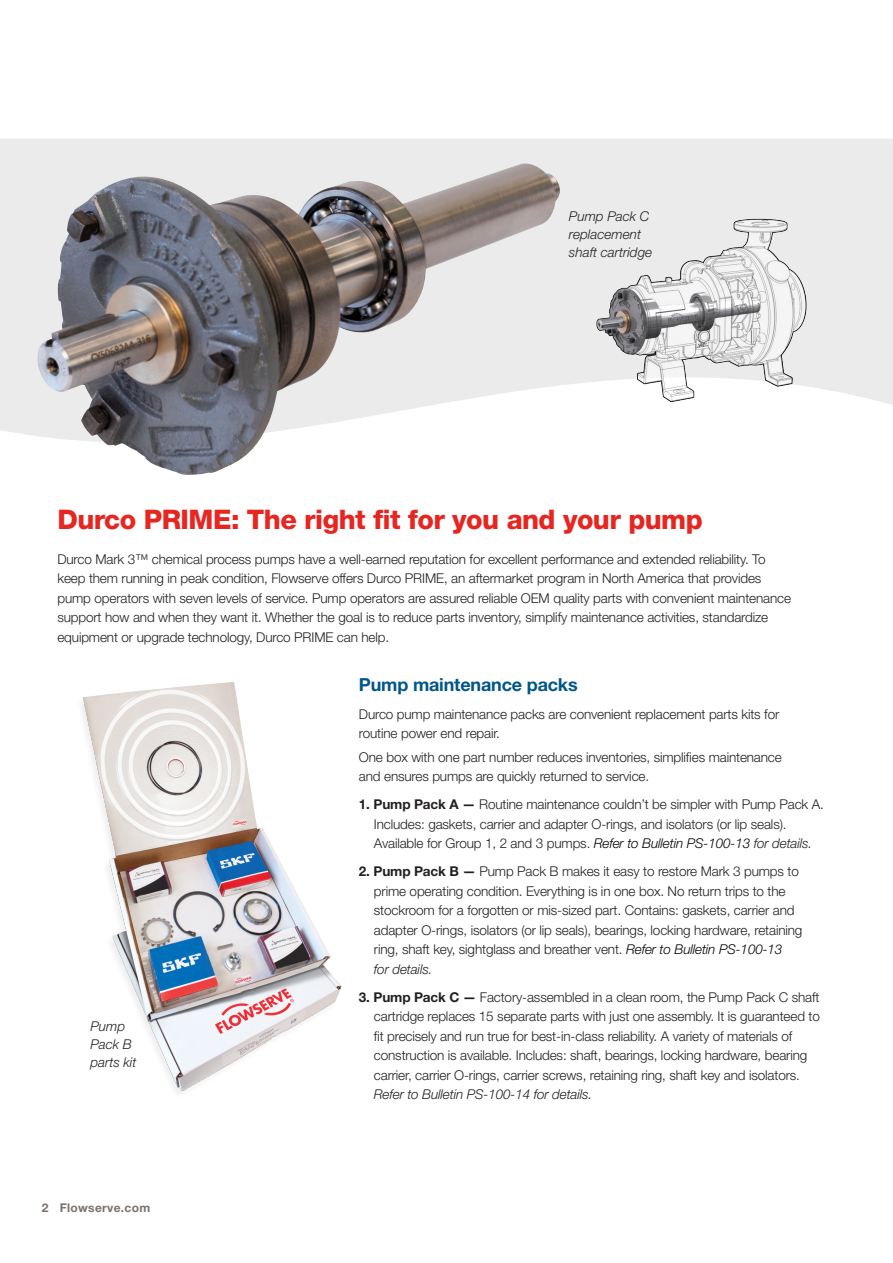
<style>
.page{position:relative;width:893px;height:1263px;background:#fff}
.page>*{position:absolute;margin:0;border:0;box-sizing:border-box;transform-origin:0 0}
.Headline_Level_1__re{font:800 27px "Helvetica Neue LT Std";letter-spacing:-.02em;color:#e72621}
.Subhead_Level_1__blu{font:700 18px "Helvetica Neue LT Std";letter-spacing:-.01em;color:#00568a}
.Bullets{font:300 13.5px/19.5px "Helvetica Neue LT Std";letter-spacing:-.01em;color:#231f20}
.Body_copy{font:300 13.5px/19.5px "Helvetica Neue LT Std";letter-spacing:-.01em;color:#231f20}
.Body_copy-2{font:italic 300 13.5px/18px "Helvetica Neue LT Std";color:#231f20}
.t1{font:700 12px "Helvetica Neue LT Std";letter-spacing:.025em;color:#79716c}
.s1{font-weight:700}
.s2{font-style:italic;color:#040503}
.s3{font-style:italic}
</style>
<div class="page">
<img style="left:81px;top:682px;width:261px;height:411px">
<svg style="left:0;top:139px;width:893px;height:297px;background:#eeeded"></svg>
<img style="left:36px;top:163px;width:524px;height:312px">
<img style="left:593px;top:213px;width:234px;height:197px">
<p class="Body_copy-2" style="left:569px;top:207px;width:85px">Pump Pack C replacement shaft cartridge</p>
<p class="Headline_Level_1__re" style="left:57px;top:504px;width:647px">Durco PRIME: The right fit for you and your pump</p>
<p class="Body_copy" style="left:57px;top:549px;width:735px">Durco Mark 3™ chemical process pumps have a well-earned reputation for excellent performance and extended reliability. To keep them running in peak condition, Flowserve offers Durco PRIME, an aftermarket program in North America that provides pump operators with seven levels of service. Pump operators are assured reliable OEM quality parts with convenient maintenance support how and when they want it. Whether the goal is to reduce parts inventory, simplify maintenance activities, standardize equipment or upgrade technology, Durco PRIME can help.</p>
<p class="Body_copy-2" style="left:90px;top:1017px;width:47px">Pump<br>Pack B parts kit</p>
<p class="t1" style="left:42px;top:1201px;width:110px">2 Flowserve.com</p>
<p class="Subhead_Level_1__blu" style="left:359px;top:673px;width:220px">Pump maintenance packs</p>
<p class="Body_copy" style="left:359px;top:704px;width:422px">Durco pump maintenance packs are convenient replacement parts kits for routine power end repair.</p>
<p class="Body_copy" style="left:359px;top:747px;width:424px">One box with one part number reduces inventories, simplifies maintenance and ensures pumps are quickly returned to service.</p>
<p class="Bullets" style="left:374px;top:794px;width:451px;text-indent:-15px"><span class="s1">1. Pump Pack A —</span> Routine maintenance couldn’t be simpler with Pump Pack A.<br>Includes: gaskets, carrier and adapter O-rings, and isolators (or lip seals).<br>Available for Group 1, 2 and 3 pumps. <span class="s2">Refer to Bulletin PS-100-13</span> <span class="s3">for details.</span></p>
<p class="Bullets" style="left:374px;top:861px;width:430px;text-indent:-15px"><span class="s1">2. Pump Pack B —</span> Pump Pack B makes it easy to restore Mark 3 pumps to prime operating condition. Everything is in one box. No return trips to the stockroom for a forgotten or mis-sized part. Contains: gaskets, carrier and adapter O-rings, isolators (or lip seals), bearings, locking hardware, retaining ring, shaft key, sightglass and breather vent. <span class="s2">Refer to Bulletin PS-100-13<br></span><span class="s3">for details.</span></p>
<p class="Bullets" style="left:374px;top:987px;width:447px;text-indent:-15px"><span class="s1">3. Pump Pack C —</span> Factory-assembled in a clean room, the Pump Pack C shaft cartridge replaces 15 separate parts with just one assembly. It is guaranteed to fit precisely and run true for best-in-class reliability. A variety of materials of construction is available. Includes: shaft, bearings, locking hardware, bearing carrier, carrier O-rings, carrier screws, retaining ring, shaft key and isolators.<br><span class="s3">Refer to Bulletin PS-100-14 for details.</span></p>
</div>
